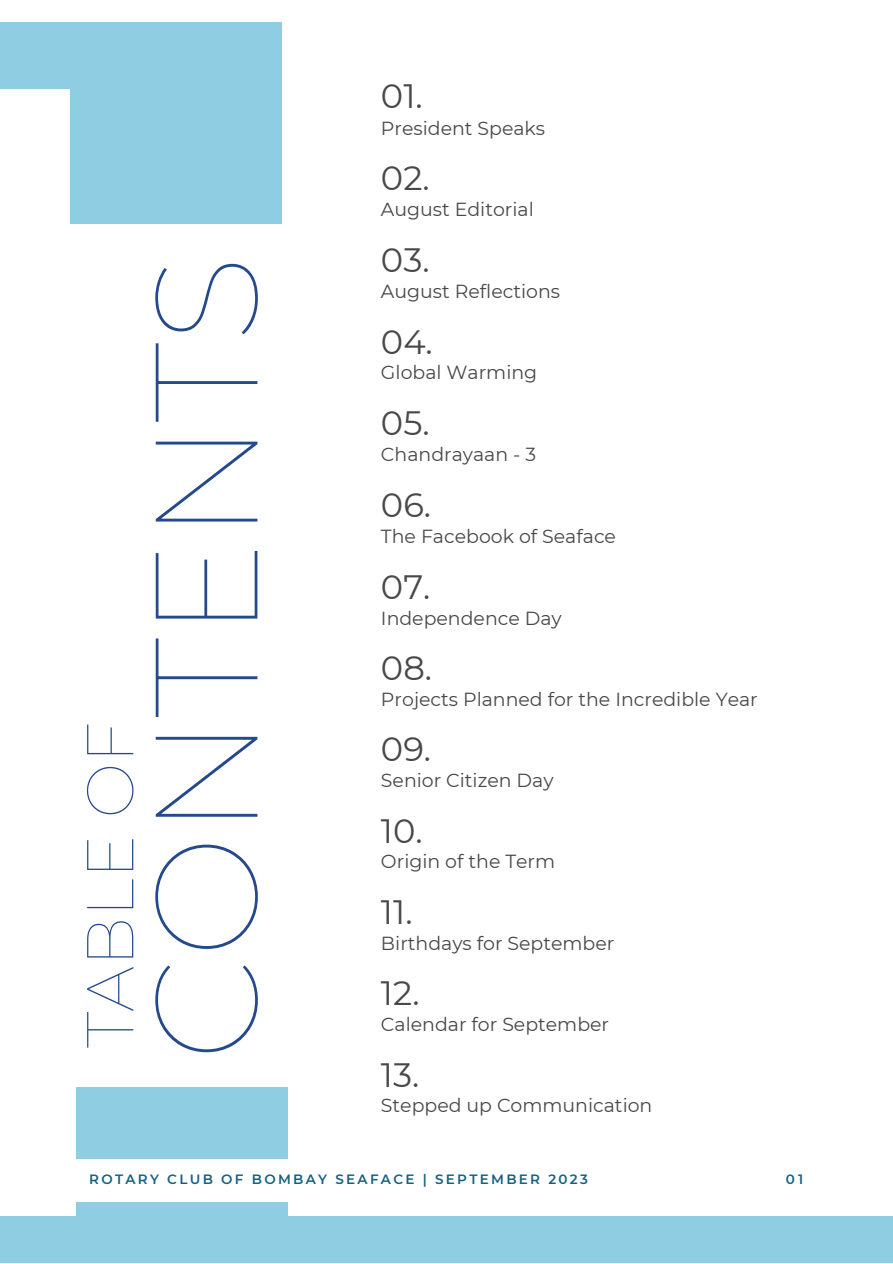
<style>
.page{position:relative;width:893px;height:1264px;background:#fff}
.page>*{position:absolute;margin:0;border:0;box-sizing:border-box;transform-origin:0 0}
.t1{font:100 145.2px "Montserrat";color:#24498c}
.t2{font:100 66px "Montserrat";color:#24498c}
.t3{font:33.75px "Montserrat";color:#484848}
.t4{font:18.9px "Montserrat";color:#484848}
.t5{font:600 13.5px "Montserrat";letter-spacing:.17em;color:#156182}
</style>
<div class="page">
<div style="left:0;top:1216px;width:892px;height:46px;background:#8ecde2"></div>
<div style="left:76px;top:1202px;width:212px;height:60px;background:#8ecde2"></div>
<div style="left:76px;top:1087px;width:212px;height:71px;background:#8ecde2"></div>
<div style="left:70px;top:22px;width:211px;height:202px;background:#8ecde2"></div>
<div style="left:0;top:22px;width:124px;height:67px;background:#8ecde2"></div>
<h3 class="t3" style="left:381px;top:75px;width:43px">01.</h3>
<p class="t4" style="left:381px;top:116px;width:166px">President Speaks</p>
<h3 class="t3" style="left:381px;top:157px;width:50px">02.</h3>
<h2 class="t2" style="left:69px;top:1047px;width:328px;rotate:-90deg">TABLE OF</h2>
<h1 class="t1" style="left:117px;top:1060px;width:807px;rotate:-90deg">CONTENTS</h1>
<p class="t4" style="left:381px;top:198px;width:154px">August Editorial</p>
<h3 class="t3" style="left:381px;top:239px;width:50px">03.</h3>
<p class="t4" style="left:381px;top:280px;width:181px">August Reflections</p>
<h3 class="t3" style="left:381px;top:321px;width:53px">04.</h3>
<p class="t4" style="left:381px;top:361px;width:158px">Global Warming</p>
<h3 class="t3" style="left:381px;top:402px;width:50px">05.</h3>
<p class="t4" style="left:381px;top:443px;width:156px">Chandrayaan - 3</p>
<h3 class="t3" style="left:381px;top:484px;width:52px">06.</h3>
<p class="t4" style="left:381px;top:525px;width:236px">The Facebook of Seaface</p>
<h3 class="t3" style="left:381px;top:566px;width:51px">07.</h3>
<p class="t4" style="left:381px;top:606px;width:182px">Independence Day</p>
<h3 class="t3" style="left:381px;top:647px;width:53px">08.</h3>
<p class="t4" style="left:381px;top:687px;width:378px">Projects Planned for the Incredible Year</p>
<h3 class="t3" style="left:381px;top:728px;width:52px">09.</h3>
<p class="t4" style="left:381px;top:768px;width:174px">Senior Citizen Day</p>
<h3 class="t3" style="left:381px;top:810px;width:43px">10.</h3>
<p class="t4" style="left:381px;top:850px;width:176px">Origin of the Term</p>
<h3 class="t3" style="left:381px;top:891px;width:33px">11.</h3>
<p class="t4" style="left:381px;top:931px;width:235px">Birthdays for September</p>
<h3 class="t3" style="left:381px;top:972px;width:40px">12.</h3>
<p class="t4" style="left:381px;top:1012px;width:230px">Calendar for September</p>
<h3 class="t3" style="left:381px;top:1053px;width:40px">13.</h3>
<p class="t4" style="left:381px;top:1093px;width:273px">Stepped up Communication</p>
<p class="t5" style="left:89px;top:1171px;width:500px">ROTARY CLUB OF BOMBAY SEAFACE | SEPTEMBER 2023</p>
<p class="t5" style="left:785px;top:1171px;width:19px">01</p>
</div>
